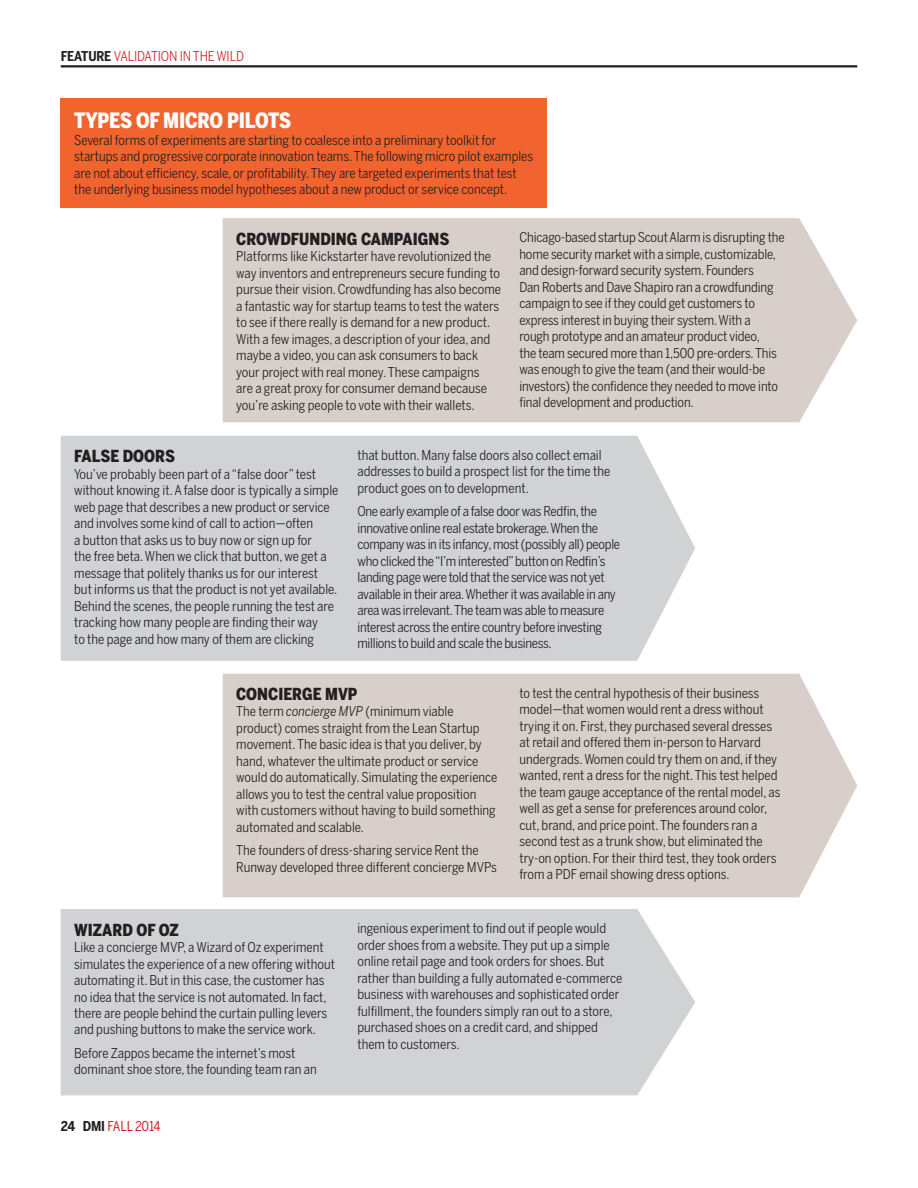
<style>
.page{position:relative;width:918px;height:1188px;background:#fff}
.page>*{position:absolute;margin:0;border:0;box-sizing:border-box;transform-origin:0 0}
.t1{font:900 21px "Benton Sans Cond";color:#fff}
.t2{font:900 16.5px "Benton Sans Cond";color:#231f20}
.t3{font:13.5px/16.5px "Benton Sans Cond";color:#231f20}
.t4{font:13.5px/16.5px "Benton Sans Cond";letter-spacing:-.02em;color:#231f20}
.t5{font:13.5px "Benton Sans Cond";color:#d1232a}
.t6{font:13.5px "Benton Sans Cond";letter-spacing:-.015em;color:#d1232a}
.t7{font:700 13.5px "Benton Sans Cond";color:#231f20}
.s1{font-style:italic}
.s2{font-weight:700;color:#231f20}
</style>
<div class="page">
<hr style="left:61px;top:65px;width:796px;height:2px;background:#231f20">
<div style="left:61px;top:98px;width:486px;height:110px;background:#f2642f"></div>
<div style="left:223px;top:218px;width:634px;height:204px;background:#d8cfca"></div>
<div style="left:223px;top:674px;width:634px;height:223px;background:#d8cfca"></div>
<div style="left:61px;top:436px;width:634px;height:225px;background:#d1d2d4"></div>
<div style="left:61px;top:909px;width:634px;height:186px;background:#d1d2d4"></div>
<p class="t7" style="left:61px;top:48px;width:15px">FEATURE</p>
<p class="t5" style="left:114px;top:48px;width:28px">VA LIDATION</p>
<p class="t5" style="left:180px;top:48px;width:64px">IN THEWILD</p>
<h1 class="t1" style="left:74px;top:108px;width:21px">TYPES</h1>
<h1 class="t1" style="left:136px;top:108px;width:55px">OF MICRO</h1>
<h1 class="t1" style="left:227px;top:108px;width:12px">PILOTS</h1>
<p class="t3" style="left:74px;top:132px;width:460px">Several forms of experiments are starting to coalesce into a preliminary toolkit for startups and progressive corporate innovation teams. The following micro pilot examples are not about efficiency, scale, or profitability. They are targeted experiments that test the underlying business model hypotheses about a new product or service concept.</p>
<p class="t2" style="left:236px;top:229px;width:22px">CROWDFUNDING</p>
<p class="t2" style="left:361px;top:229px;width:43px">CAMPAIGNS</p>
<p class="t3" style="left:236px;top:248px;width:266px">Platforms like Kickstarter have revolutionized the way inventors and entrepreneurs secure funding to pursue their vision. Crowdfunding has also become a fantastic way for startup teams to test the waters to see if there really is demand for a new product.<br>With a few images, a description of your idea, and maybe a video, you can ask consumers to back your project with real money. These campaigns<br>are a great proxy for consumer demand because you’re asking people to vote with their wallets.</p>
<p class="t3" style="left:519px;top:229px;width:267px">Chicago-based startup Scout Alarm is disrupting the home security market with a simple, customizable, and design-forward security system. Founders<br>Dan Roberts and Dave Shapiro ran a crowdfunding campaign to see if they could get customers to express interest in buying their system. With a<br>rough prototype and an amateur product video,<br>the team secured more than 1,500 pre-orders. This was enough to give the team (and their would-be investors) the confidence they needed to move into final development and production.</p>
<p class="t2" style="left:74px;top:446px;width:13px">FALSE</p>
<p class="t2" style="left:123px;top:446px;width:12px">DOORS</p>
<p class="t3" style="left:74px;top:465px;width:266px">You’ve probably been part of a “false door” test without knowing it. A false door is typically a simple web page that describes a new product or service and involves some kind of call to action—often<br>a button that asks us to buy now or sign up for<br>the free beta. When we click that button, we get a message that politely thanks us for our interest but informs us that the product is not yet available.<br>Behind the scenes, the people running the test are tracking how many people are finding their way<br>to the page and how many of them are clicking</p>
<p class="t3" style="left:357px;top:447px;width:254px">that button. Many false doors also collect email addresses to build a prospect list for the time the product goes on to development.</p>
<p class="t4" style="left:357px;top:503px;width:264px">One early example of a false door was Redfin, the innovative online real estate brokerage. When the company was in its infancy, most (possibly all) people who clicked the “I ’m interested” button on Redfin’s landing page were told that the service was not yet available in their area. Whether it was available in any area was irrelevant. The team was able to measure interest across the entire country before investing millions to build and scale the business.</p>
<p class="t2" style="left:236px;top:684px;width:18px">CONCIERGE</p>
<p class="t2" style="left:325px;top:684px;width:34px">MVP</p>
<p class="t3" style="left:236px;top:703px;width:263px">The term <span class="s1">concierge MVP</span> (minimum viable product) comes straight from the Lean Startup movement. The basic idea is that you deliver, by hand, whatever the ultimate product or service would do automatically. Simulating the experience allows you to test the central value proposition with customers without having to build something automated and scalable.</p>
<p class="t3" style="left:236px;top:842px;width:262px">The founders of dress-sharing service Rent the<br>Runway developed three different concierge MVPs</p>
<p class="t3" style="left:519px;top:684px;width:263px">to test the central hypothesis of their business model—that women would rent a dress without trying it on. First, they purchased several dresses at retail and offered them in-person to Harvard undergrads. Women could try them on and, if they wanted, rent a dress for the night. This test helped the team gauge acceptance of the rental model, as well as get a sense for preferences around color, cut, brand, and price point. The founders ran a second test as a trunk show, but eliminated the try-on option. For their third test, they took orders from a PDF email showing dress options.</p>
<p class="t2" style="left:74px;top:920px;width:24px">WIZARD</p>
<p class="t2" style="left:136px;top:920px;width:43px">OF OZ</p>
<p class="t3" style="left:74px;top:939px;width:262px">Like a concierge MVP, a Wizard of Oz experiment simulates the experience of a new offering without automating it. But in this case, the customer has no idea that the service is not automated. I n fact, there are people behind the curtain pulling levers and pushing buttons to make the service work.</p>
<p class="t3" style="left:74px;top:1044px;width:244px">Before Zappos became the internet’s most dominant shoe store, the founding team ran an</p>
<p class="t6" style="left:61px;top:1118px;width:102px"><span class="s2">24 DMI</span> FALL 2014</p>
<p class="t3" style="left:357px;top:920px;width:266px">ingenious experiment to find out if people would order shoes from a website. They put up a simple online retail page and took orders for shoes. But rather than building a fully automated e-commerce business with warehouses and sophisticated order fulfillment, the founders simply ran out to a store, purchased shoes on a credit card, and shipped them to customers.</p>
</div>
